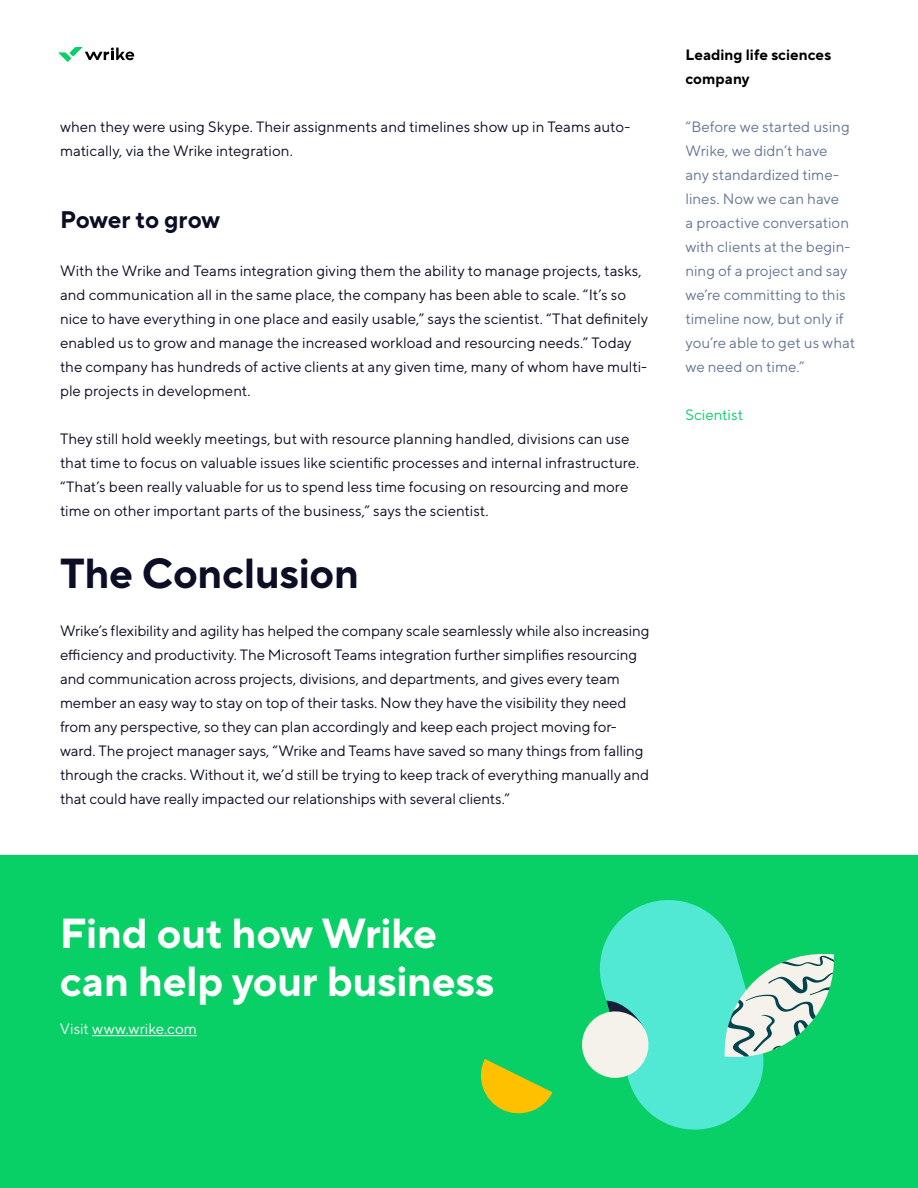
<style>
.page{position:relative;width:918px;height:1188px;background:#fff}
.page>*{position:absolute;margin:0;border:0;box-sizing:border-box;transform-origin:0 0}
.t1{font:700 42px/48px "TT Norms Pro";letter-spacing:-.01em;color:#fff}
.t2{font:700 42px "TT Norms Pro";letter-spacing:-.01em;color:#0b0e24}
.t3{font:700 24px "TT Norms Pro";letter-spacing:-.01em;color:#0b0e24}
.t4{font:15px/24px "TT Norms Pro";letter-spacing:-.005em;color:#0b0e24}
.t5{font:15px/24px "TT Norms Pro";color:#657694}
.t6{font:700 15px/24px "TT Norms Pro";letter-spacing:.005em;color:#000}
.t7{font:15px "TT Norms Pro";letter-spacing:.005em;color:#fff}
.t8{font:15px "TT Norms Pro";letter-spacing:.005em;color:#08cf66}
</style>
<div class="page">
<svg style="left:58px;top:47px;width:76px;height:15px"></svg>
<div style="left:0;top:856px;width:918px;height:332px;background:#08cf66"></div>
<svg style="left:599px;top:900px;width:165px;height:230px;fill:#51e8d4"></svg>
<svg style="left:582px;top:1001px;width:71px;height:82px"></svg>
<svg style="left:724px;top:952px;width:110px;height:107px"></svg>
<svg style="left:480px;top:1059px;width:72px;height:55px"></svg>
<hr style="left:92px;top:1035px;width:105px;height:1px;background:#fff">
<p class="t4" style="left:60px;top:114px;width:572px">when they were using Skype. Their assignments and timelines show up in Teams auto&shy;matically, via the Wrike integration.</p>
<h2 class="t3" style="left:60px;top:202px;width:162px">Power to grow</h2>
<p class="t4" style="left:60px;top:258px;width:590px">With the Wrike and Teams integration giving them the ability to manage projects, tasks, and communication all in the same place, the company has been able to scale. “It’s so nice to have everything in one place and easily usable,” says the scientist. “That definitely enabled us to grow and manage the increased workload and resourcing needs.” Today the company has hundreds of active clients at any given time, many of whom have multi&shy;ple projects in development.</p>
<p class="t4" style="left:60px;top:426px;width:581px">They still hold weekly meetings, but with resource planning handled, divisions can use that time to focus on valuable issues like scientific processes and internal infrastructure. “That’s been really valuable for us to spend less time focusing on resourcing and more time on other important parts of the business,” says the scientist.</p>
<h1 class="t2" style="left:60px;top:542px;width:301px">The Conclusion</h1>
<p class="t4" style="left:60px;top:618px;width:591px">Wrike’s flexibility and agility has helped the company scale seamlessly while also increasing efficiency and productivity. The Microsoft Teams integration further simplifies resourcing and communication across projects, divisions, and departments, and gives every team member an easy way to stay on top of their tasks. Now they have the visibility they need from any perspective, so they can plan accordingly and keep each project moving for&shy;ward. The project manager says, “Wrike and Teams have saved so many things from falling through the cracks. Without it, we’d still be trying to keep track of everything manually and that could have really impacted our relationships with several clients.”</p>
<p class="t6" style="left:686px;top:41px;width:147px">Leading life sciences company</p>
<p class="t5" style="left:686px;top:114px;width:171px">“Before we started using<br>Wrike, we didn’t have<br>any standardized time&shy;lines. Now we can have<br>a proactive conversation with clients at the begin&shy;ning of a project and say we’re committing to this timeline now, but only if you’re able to get us what we need on time.”</p>
<p class="t8" style="left:686px;top:404px;width:59px">Scientist</p>
<h1 class="t1" style="left:60px;top:906px;width:436px">Find out how Wrike can help your business</h1>
<p class="t7" style="left:60px;top:1018px;width:138px">Visit www.wrike.com</p>
</div>
